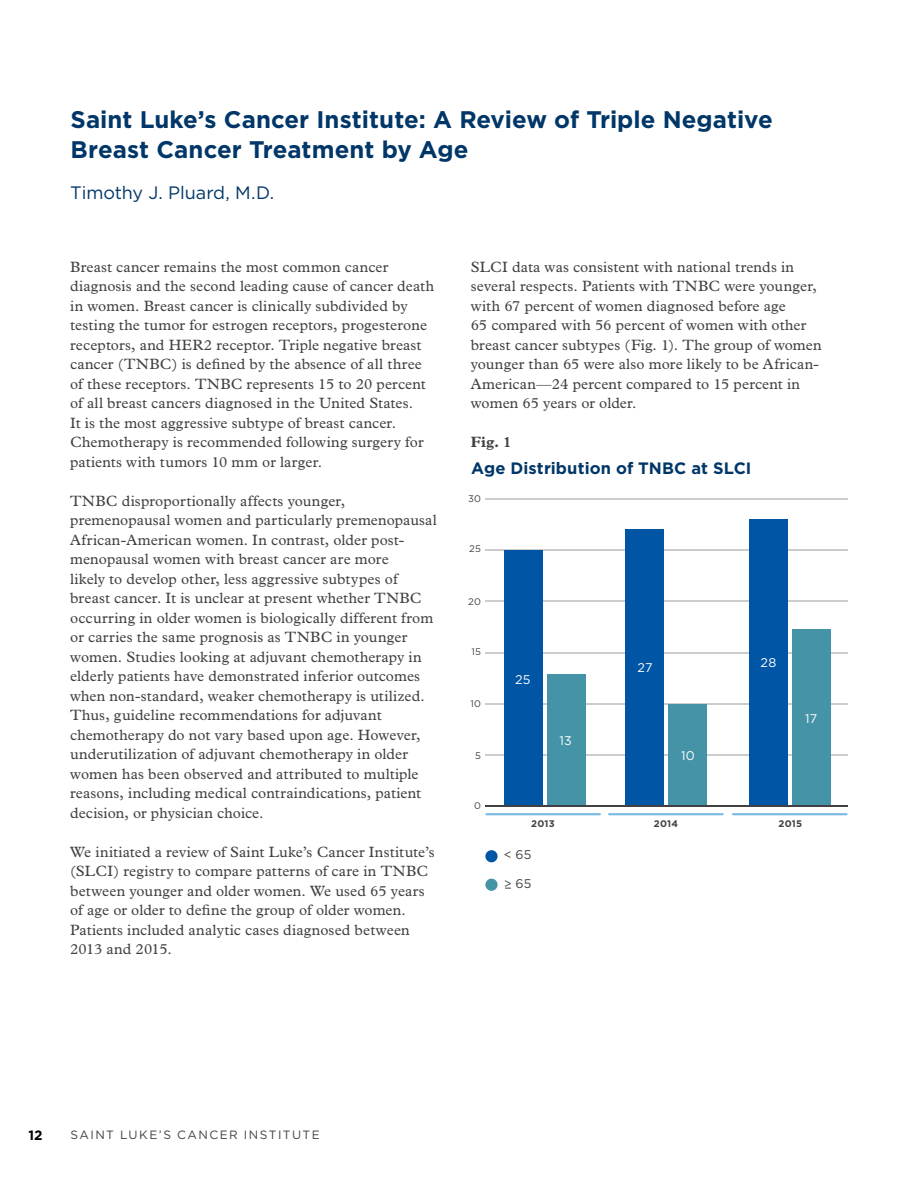
<style>
.page{position:relative;width:918px;height:1188px;background:#fff}
.page>*{position:absolute;margin:0;border:0;box-sizing:border-box;transform-origin:0 0}
.t1{font:700 24px/30px "Gotham";color:#003768}
.t2{font:18px "Gotham";letter-spacing:-.01em;color:#003768}
.t3{font:700 16.5px "Gotham";letter-spacing:.005em;color:#003768}
.t4{font:15px/19.5px "Plantin Std";letter-spacing:.01em;color:#414042}
.t5{font:700 15px "Plantin Std";color:#414042}
.t6{font:700 13.5px "Gotham";color:#000}
.t7{font:12.6px "Gotham";letter-spacing:.01em;color:#fff}
.t8{font:12.6px "Gotham";color:#414042}
.t9{font:12px "Gotham";letter-spacing:.12em;color:#414042}
.t10{font:9.6px "Gotham";letter-spacing:.035em;color:#414042}
.t11{font:700 9.6px "Gotham";letter-spacing:.02em;color:#414042}
</style>
<div class="page">
<hr style="left:486px;top:755px;width:362px;height:1px;background:#ccc">
<hr style="left:486px;top:703px;width:362px;height:2px;background:#ccc">
<hr style="left:486px;top:652px;width:362px;height:2px;background:#ccc">
<hr style="left:486px;top:601px;width:362px;height:1px;background:#ccc">
<hr style="left:486px;top:550px;width:362px;height:1px;background:#ccc">
<hr style="left:486px;top:499px;width:362px;height:1px;background:#ccc">
<div style="left:504px;top:550px;width:39px;height:256px;background:#0056a5"></div>
<div style="left:625px;top:529px;width:39px;height:277px;background:#0056a5"></div>
<div style="left:749px;top:519px;width:39px;height:287px;background:#0056a5"></div>
<div style="left:547px;top:674px;width:39px;height:132px;background:#4593a6"></div>
<div style="left:668px;top:704px;width:39px;height:102px;background:#4593a6"></div>
<div style="left:792px;top:629px;width:39px;height:177px;background:#4593a6"></div>
<hr style="left:486px;top:806px;width:362px;height:1px;background:#414042">
<hr style="left:486px;top:813px;width:114px;height:2px;background:#78b8e5">
<hr style="left:609px;top:813px;width:114px;height:2px;background:#78b8e5">
<hr style="left:733px;top:813px;width:114px;height:2px;background:#78b8e5">
<div style="left:485px;top:850px;width:13px;height:12px;background:#0056a5;border-radius:50%"></div>
<div style="left:485px;top:879px;width:13px;height:12px;background:#4593a6;border-radius:50%"></div>
<h1 class="t1" style="left:71px;top:104px;width:704px">Saint Luke’s Cancer Institute: A Review of Triple Negative<br>Breast Cancer Treatment by Age</h1>
<p class="t2" style="left:70px;top:183px;width:205px">Timothy J. Pluard, M.D.</p>
<p class="t4" style="left:70px;top:257px;width:365px">Breast cancer remains the most common cancer diagnosis and the second leading cause of cancer death in women. Breast cancer is clinically subdivided by testing the tumor for estrogen receptors, progesterone receptors, and HER2 receptor. Triple negative breast cancer (TNBC) is defined by the absence of all three of these receptors. TNBC represents 15 to 20 percent of all breast cancers diagnosed in the United States.<br>It is the most aggressive subtype of breast cancer.<br>Chemotherapy is recommended following surgery for patients with tumors 10 mm or larger.</p>
<p class="t4" style="left:70px;top:491px;width:368px">TNBC disproportionally affects younger, premenopausal women and particularly premenopausal African-American women. In contrast, older post&shy;menopausal women with breast cancer are more<br>likely to develop other, less aggressive subtypes of breast cancer. It is unclear at present whether TNBC occurring in older women is biologically different from or carries the same prognosis as TNBC in younger women. Studies looking at adjuvant chemotherapy in elderly patients have demonstrated inferior outcomes when non-standard, weaker chemotherapy is utilized.<br>Thus, guideline recommendations for adjuvant chemotherapy do not vary based upon age. However, underutilization of adjuvant chemotherapy in older women has been observed and attributed to multiple reasons, including medical contraindications, patient decision, or physician choice.</p>
<p class="t4" style="left:70px;top:842px;width:366px">We initiated a review of Saint Luke’s Cancer Institute’s (SLCI) registry to compare patterns of care in TNBC between younger and older women. We used 65 years of age or older to define the group of older women.<br>Patients included analytic cases diagnosed between 2013 and 2015.</p>
<p class="t4" style="left:471px;top:257px;width:352px">SLCI data was consistent with national trends in several respects. Patients with TNBC were younger, with 67 percent of women diagnosed before age<br>65 compared with 56 percent of women with other breast cancer subtypes (Fig. 1). The group of women younger than 65 were also more likely to be African-American—24 percent compared to 15 percent in women 65 years or older.</p>
<p class="t5" style="left:471px;top:433px;width:42px">Fig. 1</p>
<p class="t3" style="left:471px;top:459px;width:282px">Age Distribution of TNBC at SLCI</p>
<p class="t10" style="left:468px;top:493px;width:14px">30</p>
<p class="t10" style="left:469px;top:543px;width:13px">25</p>
<p class="t10" style="left:468px;top:596px;width:14px">20</p>
<p class="t10" style="left:471px;top:647px;width:11px">15</p>
<p class="t10" style="left:470px;top:698px;width:12px">10</p>
<p class="t10" style="left:475px;top:750px;width:7px">5</p>
<p class="t10" style="left:474px;top:800px;width:8px">0</p>
<p class="t7" style="left:515px;top:672px;width:17px">25</p>
<p class="t7" style="left:559px;top:734px;width:14px">13</p>
<p class="t7" style="left:638px;top:661px;width:17px">27</p>
<p class="t7" style="left:681px;top:749px;width:15px">10</p>
<p class="t7" style="left:761px;top:656px;width:17px">28</p>
<p class="t7" style="left:805px;top:711px;width:14px">17</p>
<p class="t11" style="left:531px;top:818px;width:25px">2013</p>
<p class="t11" style="left:654px;top:818px;width:26px">2014</p>
<p class="t11" style="left:779px;top:818px;width:25px">2015</p>
<p class="t8" style="left:504px;top:848px;width:29px">&lt; 65</p>
<p class="t8" style="left:504px;top:876px;width:29px">&gt; 65</p>
<p class="t6" style="left:29px;top:1127px;width:16px">12</p>
<p class="t9" style="left:71px;top:1128px;width:251px">SAINT LUKE’S CANCER INSTITUTE</p>
</div>
